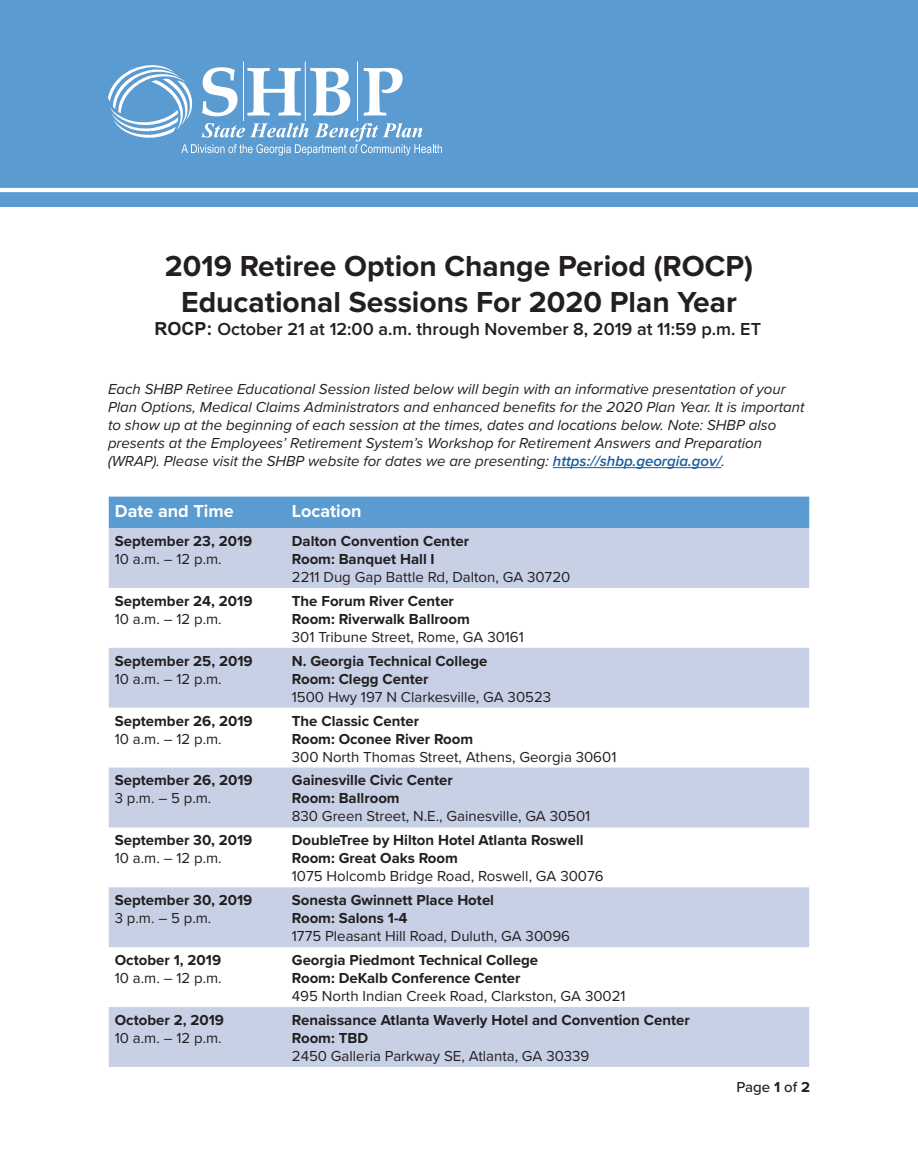
<style>
.page{position:relative;width:918px;height:1175px;background:#fff}
.page>*{position:absolute;margin:0;border:0;box-sizing:border-box;transform-origin:0 0}
.t1{font:700 30px "Proxima Nova";color:#231f20}
.t2{font:600 18px "Proxima Nova";color:#231f20}
.t3{font:700 18px "Proxima Nova";color:#fff}
.t4{font:700 15px "Proxima Nova";color:#231f20}
.t5{font:15px "Proxima Nova";color:#231f20}
.t6{font:italic 15px/18px "Proxima Nova";color:#231f20}
.t7{font:500 15px "Proxima Nova";color:#231f20}
.s1{font-family:"Arial";font-weight:700}
.s2{font-weight:600;color:#175d9e}
.s3{font-weight:700}
</style>
<div class="page">
<div style="left:0;top:0;width:918px;height:206px;background:#5a9bd1"></div>
<hr style="left:357px;top:62px;width:1px;height:59px;background:#fff">
<hr style="left:305px;top:62px;width:1px;height:59px;background:#fff">
<hr style="left:243px;top:62px;width:1px;height:59px;background:#fff">
<svg style="left:108px;top:65px;width:334px;height:91px"></svg>
<hr style="left:553px;top:467px;width:168px;height:1px;background:#175d9e">
<hr style="left:0;top:188px;width:918px;height:4px;background:#fff">
<div style="left:109px;top:496px;width:700px;height:32px;background:#5a9bd1"></div>
<svg style="left:109px;top:528px;width:700px;height:538px;fill:#c8d0e6"></svg>
<p class="t1" style="left:165px;top:248px;width:590px">2019 Retiree Option Change Period (ROCP)</p>
<p class="t1" style="left:181px;top:284px;width:557px">Educational Sessions For 2020 Plan Year</p>
<p class="t2" style="left:154px;top:318px;width:608px"><span class="s1">ROCP:</span> October 21 at 12:00 a.m. through November 8, 2019 at 11:59 p.m. ET</p>
<p class="t6" style="left:108px;top:380px;width:698px">Each SHBP Retiree Educational Session listed below will begin with an informative presentation of your Plan Options, Medical Claims Administrators and enhanced benefits for the 2020 Plan Year. It is important to show up at the beginning of each session at the times, dates and locations below. Note: SHBP also presents at the Employees’ Retirement System’s Workshop for Retirement Answers and Preparation (WRAP). Please visit the SHBP website for dates we are presenting: <span class="s2">https://shbp.georgia.gov/</span>.</p>
<p class="t3" style="left:115px;top:500px;width:121px">Date and Time</p>
<p class="t3" style="left:292px;top:500px;width:71px">Location</p>
<p class="t4" style="left:115px;top:532px;width:139px">September 23, 2019</p>
<p class="t5" style="left:115px;top:550px;width:108px">10 a.m. – 12 p.m.</p>
<p class="t4" style="left:292px;top:532px;width:179px">Dalton Convention Center</p>
<p class="t4" style="left:292px;top:550px;width:144px">Room: Banquet Hall I</p>
<p class="t5" style="left:292px;top:568px;width:280px">2211 Dug Gap Battle Rd, Dalton, GA 30720</p>
<p class="t4" style="left:115px;top:592px;width:139px">September 24, 2019</p>
<p class="t5" style="left:115px;top:610px;width:108px">10 a.m. – 12 p.m.</p>
<p class="t4" style="left:115px;top:651px;width:139px">September 25, 2019</p>
<p class="t5" style="left:115px;top:669px;width:108px">10 a.m. – 12 p.m.</p>
<p class="t4" style="left:115px;top:711px;width:139px">September 26, 2019</p>
<p class="t5" style="left:115px;top:729px;width:108px">10 a.m. – 12 p.m.</p>
<p class="t4" style="left:115px;top:771px;width:139px">September 26, 2019</p>
<p class="t5" style="left:115px;top:789px;width:98px">3 p.m. – 5 p.m.</p>
<p class="t4" style="left:115px;top:831px;width:139px">September 30, 2019</p>
<p class="t5" style="left:115px;top:849px;width:108px">10 a.m. – 12 p.m.</p>
<p class="t4" style="left:115px;top:891px;width:139px">September 30, 2019</p>
<p class="t5" style="left:115px;top:909px;width:98px">3 p.m. – 5 p.m.</p>
<p class="t4" style="left:115px;top:951px;width:108px">October 1, 2019</p>
<p class="t5" style="left:115px;top:969px;width:108px">10 a.m. – 12 p.m.</p>
<p class="t4" style="left:115px;top:1011px;width:111px">October 2, 2019</p>
<p class="t5" style="left:115px;top:1029px;width:108px">10 a.m. – 12 p.m.</p>
<p class="t4" style="left:292px;top:592px;width:164px">The Forum River Center</p>
<p class="t4" style="left:292px;top:610px;width:180px">Room: Riverwalk Ballroom</p>
<p class="t5" style="left:292px;top:628px;width:234px">301 Tribune Street, Rome, GA 30161</p>
<p class="t4" style="left:292px;top:651px;width:197px">N. Georgia Technical College</p>
<p class="t4" style="left:292px;top:669px;width:138px">Room: Clegg Center</p>
<p class="t5" style="left:292px;top:687px;width:261px">1500 Hwy 197 N Clarkesville, GA 30523</p>
<p class="t4" style="left:292px;top:711px;width:129px">The Classic Center</p>
<p class="t4" style="left:292px;top:729px;width:183px">Room: Oconee River Room</p>
<p class="t5" style="left:292px;top:747px;width:326px">300 North Thomas Street, Athens, Georgia 30601</p>
<p class="t4" style="left:292px;top:771px;width:163px">Gainesville Civic Center</p>
<p class="t4" style="left:292px;top:789px;width:109px">Room: Ballroom</p>
<p class="t5" style="left:292px;top:807px;width:300px">830 Green Street, N.E., Gainesville, GA 30501</p>
<p class="t4" style="left:292px;top:831px;width:293px">DoubleTree by Hilton Hotel Atlanta Roswell</p>
<p class="t4" style="left:292px;top:849px;width:168px">Room: Great Oaks Room</p>
<p class="t5" style="left:292px;top:867px;width:313px">1075 Holcomb Bridge Road, Roswell, GA 30076</p>
<p class="t4" style="left:292px;top:891px;width:204px">Sonesta Gwinnett Place Hotel</p>
<p class="t4" style="left:292px;top:909px;width:117px">Room: Salons 1-4</p>
<p class="t5" style="left:292px;top:927px;width:280px">1775 Pleasant Hill Road, Duluth, GA 30096</p>
<p class="t4" style="left:292px;top:951px;width:248px">Georgia Piedmont Technical College</p>
<p class="t4" style="left:292px;top:969px;width:230px">Room: DeKalb Conference Center</p>
<p class="t5" style="left:292px;top:987px;width:335px">495 North Indian Creek Road, Clarkston, GA 30021</p>
<p class="t4" style="left:292px;top:1011px;width:399px">Renaissance Atlanta Waverly Hotel and Convention Center</p>
<p class="t4" style="left:292px;top:1029px;width:78px">Room: TBD</p>
<p class="t5" style="left:292px;top:1047px;width:299px">2450 Galleria Parkway SE, Atlanta, GA 30339</p>
<p class="t7" style="left:737px;top:1078px;width:75px">Page <span class="s3">1</span> of <span class="s3">2</span></p>
</div>
